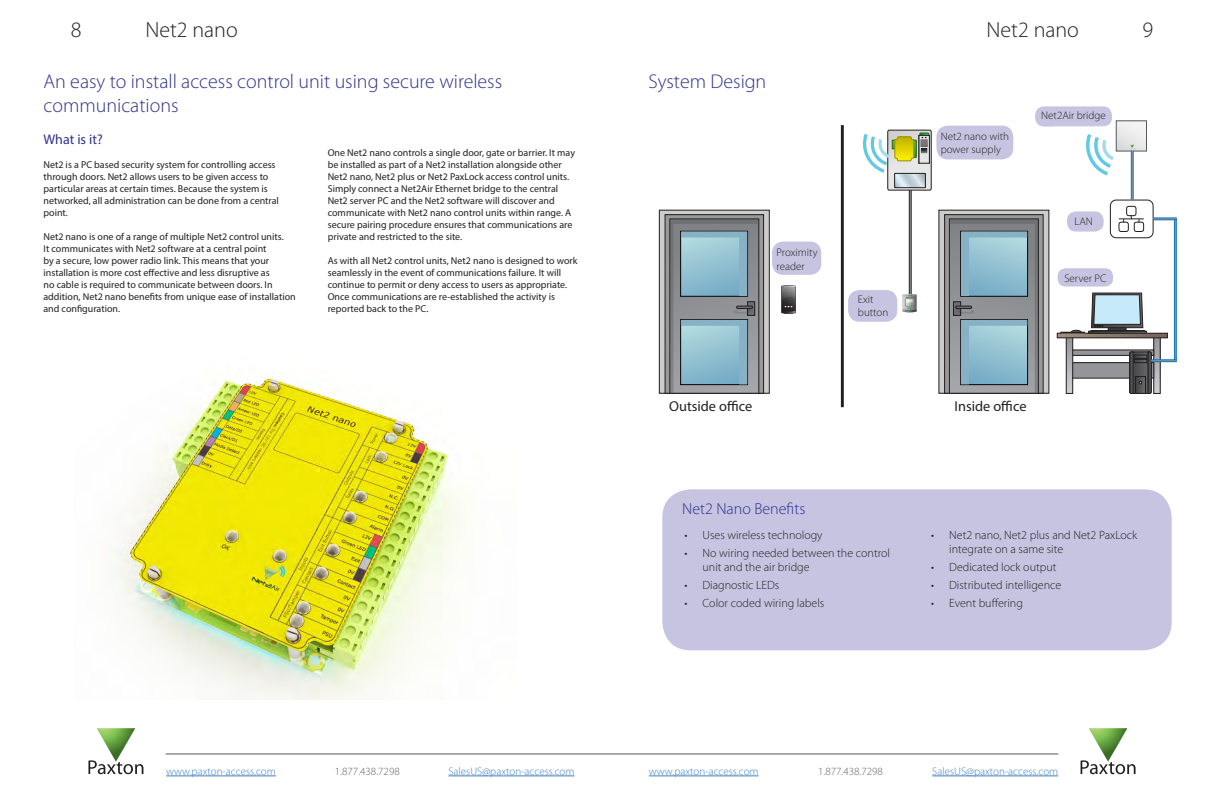
<style>
.page{position:relative;width:1224px;height:792px;background:#fff}
.page>*{position:absolute;margin:0;border:0;box-sizing:border-box;transform-origin:0 0}
.Page_header_left{font:300 22px "Myriad Pro";color:#231f20}
.Sub_header{font:300 20px/24px "Myriad Pro";color:#2f328c}
.p4_category_headers{font:300 16px "Myriad Pro";color:#2e3092}
.Inside_Outside_Offic{font:14.3px "Myriad Pro";color:#231f20}
.What_is_it{font:14px "Myriad Pro";color:#2f328c}
.t1{font:300 12px/14px "Myriad Pro";color:#231f20}
.t2{font:300 11px "Myriad Pro";color:#4082c4}
.Schematic_captions{font:300 11px/13.2px "Myriad Pro";color:#231f20}
.t3{font:300 11px "Myriad Pro";color:#636366}
.Body_text{font:10px/12px "Myriad Pro";color:#231f20}
</style>
<div class="page">
<hr style="left:449px;top:776px;width:125px;height:1px;background:#4082c4">
<svg style="left:88px;top:728px;width:55px;height:46px"></svg>
<svg style="left:1081px;top:728px;width:55px;height:46px"></svg>
<hr style="left:166px;top:776px;width:110px;height:1px;background:#4082c4">
<hr style="left:932px;top:776px;width:126px;height:1px;background:#4082c4">
<hr style="left:649px;top:776px;width:110px;height:1px;background:#4082c4">
<hr style="left:166px;top:754px;width:892px;height:1px;background:#57585a">
<div style="left:1058px;top:268px;width:55px;height:19px;background:#c6c4e1;border-radius:8px"></div>
<div style="left:1035px;top:106px;width:77px;height:21px;background:#c6c4e1;border-radius:9px"></div>
<div style="left:848px;top:290px;width:49px;height:32px;background:#c6c4e1;border-radius:11px"></div>
<div style="left:936px;top:126px;width:77px;height:33px;background:#c6c4e1;border-radius:11px"></div>
<div style="left:772px;top:242px;width:49px;height:33px;background:#c6c4e1;border-radius:11px"></div>
<div style="left:1071px;top:330px;width:10px;height:4px;border:1px solid #231f20;border-radius:50%"></div>
<svg style="left:1156px;top:338px;width:2px;height:14px"></svg>
<svg style="left:1068px;top:338px;width:3px;height:54px"></svg>
<div style="left:1066px;top:336px;width:7px;height:58px;border:1px solid #231f20"></div>
<svg style="left:1059px;top:335px;width:107px;height:1px"></svg>
<div style="left:1057px;top:333px;width:111px;height:5px;border:1px solid #231f20"></div>
<div style="left:1073px;top:363px;width:81px;height:15px;background:#939598"></div>
<div style="left:1072px;top:362px;width:82px;height:16px;border:1px solid #231f20"></div>
<div style="left:1073px;top:350px;width:81px;height:5px;background:#939598"></div>
<div style="left:1072px;top:350px;width:82px;height:6px;border:1px solid #231f20"></div>
<div style="left:1088px;top:331px;width:59px;height:2px;border:1px solid #231f20"></div>
<svg style="left:1061px;top:332px;width:24px;height:1px"></svg>
<svg style="left:1091px;top:293px;width:54px;height:39px;background:#9cb2bc"></svg>
<hr style="left:909px;top:186px;width:3px;height:113px;background:#231f20">
<hr style="left:910px;top:186px;width:1px;height:113px;background:#939598">
<svg style="left:903px;top:294px;width:14px;height:18px"></svg>
<svg style="left:781px;top:285px;width:15px;height:29px"></svg>
<hr style="left:841px;top:125px;width:3px;height:282px;background:#231f20">
<div style="left:939px;top:210px;width:110px;height:183px;background:#cccccb"></div>
<div style="left:945px;top:215px;width:98px;height:178px;background:linear-gradient(to right,#999,#999)"></div>
<div style="left:944px;top:214px;width:99px;height:179px;border:1px solid #231f20"></div>
<svg style="left:949px;top:219px;width:89px;height:174px;background:#88a2ac"></svg>
<div style="left:956px;top:306px;width:16px;height:3px;border:1px solid #231f20"></div>
<div style="left:659px;top:210px;width:110px;height:183px;background:linear-gradient(to right,#cccccb,#cccccb)"></div>
<div style="left:659px;top:210px;width:111px;height:183px;border:1px solid #231f20"></div>
<svg style="left:667px;top:216px;width:95px;height:175px"></svg>
<div style="left:665px;top:214px;width:99px;height:179px;border:1px solid #231f20"></div>
<svg style="left:670px;top:219px;width:89px;height:174px;background:#88a2ad"></svg>
<div style="left:736px;top:306px;width:17px;height:3px;border:1px solid #231f20"></div>
<svg style="left:863px;top:130px;width:69px;height:61px"></svg>
<hr style="left:1174px;top:218px;width:3px;height:144px;background:#1074bc">
<hr style="left:1175px;top:218px;width:1px;height:144px;background:#939598">
<svg style="left:1049px;top:121px;width:128px;height:145px"></svg>
<svg style="left:1129px;top:352px;width:48px;height:42px"></svg>
<img style="left:111px;top:375px;width:355px;height:324px">
<div style="left:662px;top:489px;width:510px;height:161px;background:#c6c4e1;border-radius:28px"></div>
<div style="left:1067px;top:211px;width:37px;height:21px;background:#c6c4e1;border-radius:9px"></div>
<p class="Page_header_left" style="left:145px;top:17px;width:94px">Net2 nano</p>
<p class="Page_header_left" style="left:987px;top:18px;width:94px">Net2 nano</p>
<p class="Sub_header" style="left:44px;top:70px;width:460px">An easy to install access control unit using secure wireless communications</p>
<h1 class="Page_header_left" style="left:71px;top:17px;width:12px">8</h1>
<h1 class="Page_header_left" style="left:1142px;top:17px;width:12px">9</h1>
<p class="Sub_header" style="left:648px;top:70px;width:119px">System Design</p>
<p class="Schematic_captions" style="left:1041px;top:109px;width:66px">Net2Air bridge</p>
<p class="What_is_it" style="left:44px;top:131px;width:61px">What is it?</p>
<p class="Body_text" style="left:44px;top:158px;width:237px">Net2 is a PC based security system for controlling access through doors. Net2 allows users to be given access to particular areas at certain times. Because the system is networked, all administration can be done from a central point.</p>
<p class="Body_text" style="left:44px;top:230px;width:254px">Net2 nano is one of a range of multiple Net2 control units.<br>It communicates with Net2 software at a central point<br>by a secure, low power radio link. This means that your installation is more cost effective and less disruptive as<br>no cable is required to communicate between doors. In addition, Net2 nano benefits from unique ease of installation and configuration.</p>
<p class="Body_text" style="left:328px;top:146px;width:249px">One Net2 nano controls a single door, gate or barrier. It may be installed as part of a Net2 installation alongside other<br>Net2 nano, Net2 plus or Net2 PaxLock access control units.</p>
<p class="Body_text" style="left:328px;top:182px;width:246px">Simply connect a Net2Air Ethernet bridge to the central Net2 server PC and the Net2 software will discover and communicate with Net2 nano control units within range. A secure pairing procedure ensures that communications are private and restricted to the site.</p>
<p class="Body_text" style="left:328px;top:254px;width:251px">As with all Net2 control units, Net2 nano is designed to work seamlessly in the event of communications failure. It will continue to permit or deny access to users as appropriate.<br>Once communications are re-established the activity is reported back to the PC.</p>
<p class="Schematic_captions" style="left:777px;top:246px;width:43px">Proximity reader</p>
<p class="Schematic_captions" style="left:858px;top:293px;width:32px">Exit button</p>
<p class="Schematic_captions" style="left:941px;top:130px;width:70px">Net2 nano with power supply</p>
<p class="Inside_Outside_Offic" style="left:669px;top:398px;width:85px">Outside office</p>
<p class="Inside_Outside_Offic" style="left:955px;top:398px;width:74px">Inside office</p>
<p class="p4_category_headers" style="left:682px;top:500px;width:125px">Net2 Nano Benefits</p>
<p class="Schematic_captions" style="left:1074px;top:215px;width:20px">LAN</p>
<p class="Schematic_captions" style="left:1064px;top:272px;width:43px">Server PC</p>
<p class="t1" style="left:685px;top:528px;width:140px">• Uses wireless technology</p>
<p class="t1" style="left:703px;top:546px;width:189px;text-indent:-18px">• No wiring needed between the control unit and the air bridge</p>
<p class="t1" style="left:685px;top:578px;width:96px">• Diagnostic LEDs</p>
<p class="t1" style="left:685px;top:596px;width:141px">• Color coded wiring labels</p>
<p class="t1" style="left:949px;top:528px;width:190px;text-indent:-18px">• Net2 nano, Net2 plus and Net2 PaxLock integrate on a same site</p>
<p class="t1" style="left:931px;top:560px;width:127px">• Dedicated lock output</p>
<p class="t1" style="left:931px;top:578px;width:132px">• Distributed intelligence</p>
<p class="t1" style="left:931px;top:596px;width:93px">• Event buffering</p>
<p class="t2" style="left:166px;top:765px;width:111px">www.paxton-access.com</p>
<p class="t3" style="left:335px;top:765px;width:66px">1.877.438.7298</p>
<p class="t2" style="left:649px;top:765px;width:111px">www.paxton-access.com</p>
<p class="t3" style="left:818px;top:765px;width:66px">1.877.438.7298</p>
<p class="t2" style="left:932px;top:765px;width:127px">SalesUS@paxton-access.com</p>
<p class="t2" style="left:449px;top:765px;width:127px">SalesUS@paxton-access.com</p>
</div>
